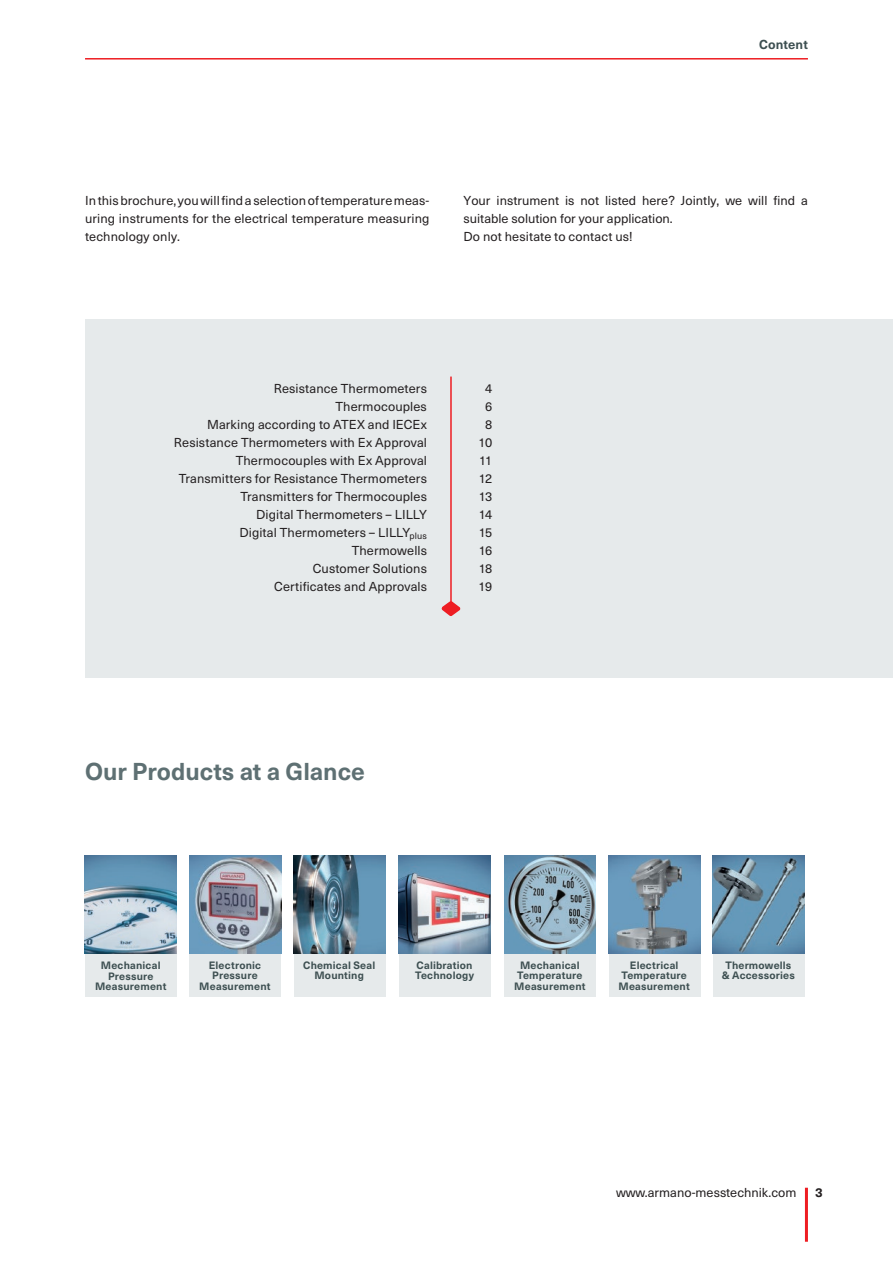
<style>
.page{position:relative;width:893px;height:1263px;background:#fff}
.page>*{position:absolute;margin:0;border:0;box-sizing:border-box;transform-origin:0 0}
.t1{font:700 24px "Neue Haas Unica W1 G";color:#5e7073}
.t2{font:12.75px/18px "Neue Haas Unica W1 G";letter-spacing:.01em;color:#231f20;text-align:justify}
.t3{font:700 12.75px "Neue Haas Unica W1 G";letter-spacing:.01em;color:#3d4f51}
.t4{font:700 12.75px "Neue Haas Unica W1 G";color:#231f20}
.t5{font:700 10.5px/10.5px "Neue Haas Unica W1 G";letter-spacing:.015em;color:#3d4f51;text-align:center}
</style>
<div class="page">
<hr style="left:805px;top:1188px;width:3px;height:54px;background:#ee1d23">
<hr style="left:85px;top:58px;width:723px;height:2px;background:#ee1d23">
<div style="left:85px;top:319px;width:808px;height:358px;background:#e6eaeb"></div>
<hr style="left:450px;top:377px;width:2px;height:232px;background:#ee1d23">
<svg style="left:441px;top:600px;width:20px;height:16px"></svg>
<div style="left:85px;top:856px;width:92px;height:141px;background:#e6eaeb"></div>
<div style="left:189px;top:856px;width:92px;height:141px;background:#e6eaeb"></div>
<div style="left:399px;top:856px;width:92px;height:141px;background:#e6eaeb"></div>
<div style="left:294px;top:856px;width:91px;height:141px;background:#e6eaeb"></div>
<div style="left:504px;top:856px;width:92px;height:141px;background:#e6eaeb"></div>
<div style="left:713px;top:856px;width:92px;height:141px;background:#e6eaeb"></div>
<div style="left:609px;top:856px;width:91px;height:141px;background:#e6eaeb"></div>
<img style="left:85px;top:855px;width:92px;height:98px">
<img style="left:293px;top:855px;width:92px;height:98px">
<img style="left:399px;top:855px;width:91px;height:98px">
<img style="left:712px;top:855px;width:92px;height:98px">
<img style="left:189px;top:855px;width:92px;height:98px">
<img style="left:608px;top:855px;width:92px;height:98px">
<img style="left:504px;top:855px;width:92px;height:98px">
<p class="t3" style="left:759px;top:35px;width:50px">Content</p>
<p class="t2" style="left:85px;top:191px;width:346px">In this brochure, you will find a selection of temperature meas&shy;uring instruments for the electrical temperature measuring technology only.</p>
<p class="t2" style="left:463px;top:191px;width:346px;text-align:left">Your instrument is not listed here? Jointly, we will find a suitable solution for your application.<br>Do not hesitate to contact us!</p>
<p class="t2" style="left:274px;top:379px;width:155px">Resistance Thermometers</p>
<p class="t2" style="left:485px;top:379px;width:9px">4</p>
<p class="t2" style="left:335px;top:397px;width:93px">Thermocouples</p>
<p class="t2" style="left:485px;top:397px;width:9px">6</p>
<p class="t2" style="left:207px;top:415px;width:221px">Marking according to ATEX and IECEx</p>
<p class="t2" style="left:485px;top:415px;width:9px">8</p>
<p class="t2" style="left:174px;top:433px;width:254px">Resistance Thermometers with Ex Approval</p>
<p class="t2" style="left:479px;top:433px;width:15px">10</p>
<p class="t2" style="left:236px;top:451px;width:193px">Thermocouples with Ex Approval</p>
<p class="t2" style="left:479px;top:451px;width:15px">11</p>
<p class="t2" style="left:179px;top:469px;width:250px">Transmitters for Resistance Thermometers</p>
<p class="t2" style="left:479px;top:469px;width:15px">12</p>
<p class="t2" style="left:240px;top:487px;width:188px">Transmitters for Thermocouples</p>
<p class="t2" style="left:479px;top:487px;width:15px">13</p>
<p class="t2" style="left:256px;top:505px;width:172px">Digital Thermometers – LILLY</p>
<p class="t2" style="left:479px;top:505px;width:15px">14</p>
<p class="t2" style="left:239px;top:523px;width:189px">Digital Thermometers – LILLY<sub>plus</sub></p>
<p class="t2" style="left:479px;top:523px;width:15px">15</p>
<p class="t2" style="left:352px;top:541px;width:77px">Thermowells</p>
<p class="t2" style="left:479px;top:541px;width:15px">16</p>
<p class="t2" style="left:313px;top:559px;width:116px">Customer Solutions</p>
<p class="t2" style="left:479px;top:559px;width:15px">18</p>
<p class="t2" style="left:274px;top:577px;width:154px">Certificates and Approvals</p>
<p class="t2" style="left:479px;top:577px;width:15px">19</p>
<h1 class="t1" style="left:85px;top:753px;width:281px">Our Products at a Glance</h1>
<p class="t5" style="left:95px;top:959px;width:73px">Mechanical<br>Pressure<br>Measurement</p>
<p class="t5" style="left:199px;top:959px;width:73px">Electronic<br>Pressure<br>Measurement</p>
<p class="t5" style="left:303px;top:959px;width:74px">Chemical Seal<br>Mounting</p>
<p class="t5" style="left:514px;top:959px;width:73px">Mechanical<br>Temperature<br>Measurement</p>
<p class="t5" style="left:618px;top:959px;width:73px">Electrical<br>Temperature<br>Measurement</p>
<p class="t5" style="left:722px;top:959px;width:75px">Thermowells &amp; Accessories</p>
<p class="t5" style="left:415px;top:959px;width:60px;text-align:left">Calibration<br>Technology</p>
<p class="t2" style="left:616px;top:1183px;width:182px">www.armano-messtechnik.com</p>
<p class="t4" style="left:815px;top:1183px;width:9px">3</p>
</div>
